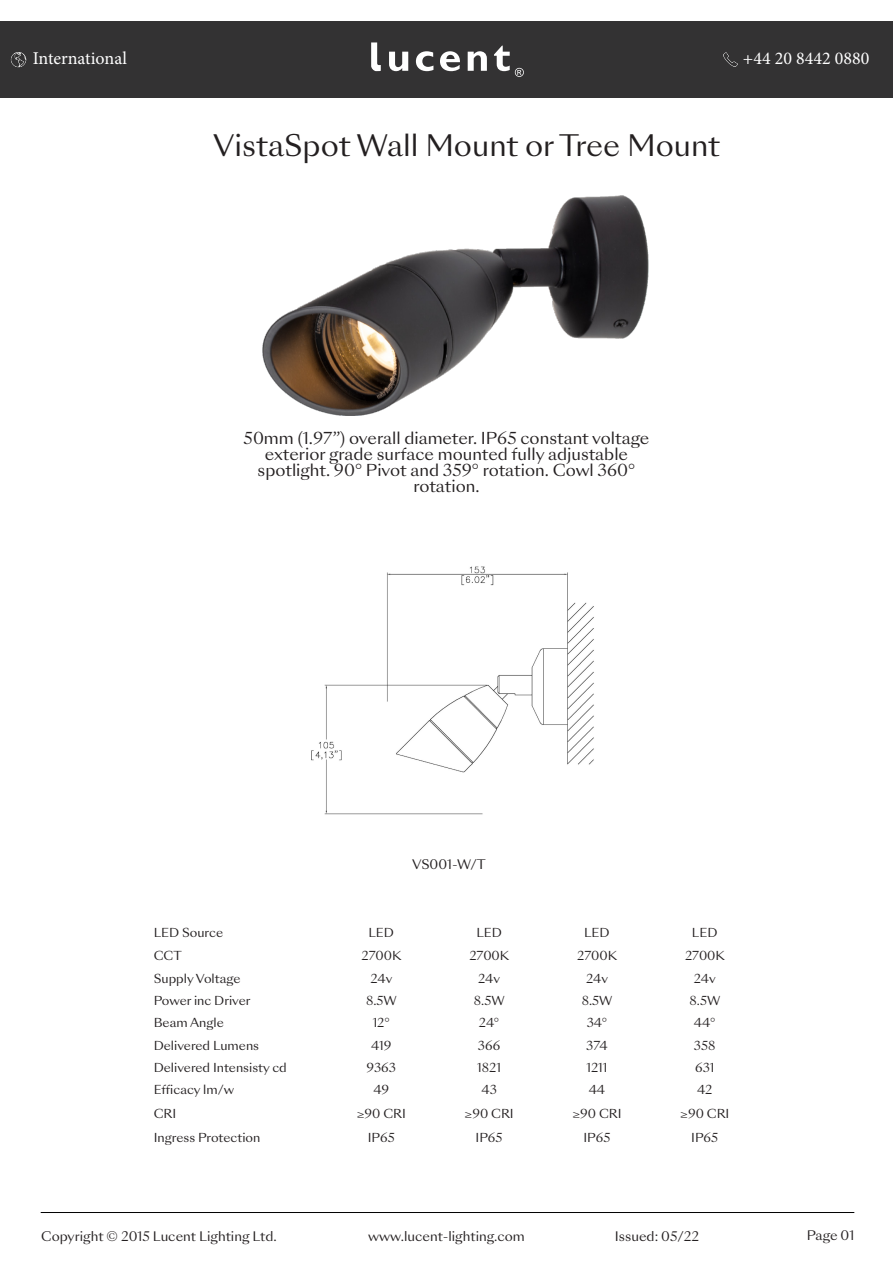
<style>
.page{position:relative;width:893px;height:1263px;background:#fff}
.page>*{position:absolute;margin:0;border:0;box-sizing:border-box;transform-origin:0 0}
.t1{font:28.65px "Sang Bleu Sunrise";color:#231f20}
.t2{font:18px "Minion Pro";color:#fff}
.bullet_points{font:15.9px/15.9px "Sang Bleu Sunrise";color:#231f20;text-align:center}
.bullet_point{font:12.75px "Sang Bleu Sunrise";color:#231f20}
.t3{font:12px "Sang Bleu Sunrise";color:#231f20}
</style>
<div class="page">
<div style="left:0;top:21px;width:893px;height:77px;background:#333233"></div>
<hr style="left:41px;top:1212px;width:813px;height:1px;background:#000">
<svg style="left:389px;top:52px;width:19px;height:19px"></svg>
<svg style="left:416px;top:51px;width:17px;height:20px"></svg>
<svg style="left:440px;top:51px;width:20px;height:20px"></svg>
<svg style="left:468px;top:51px;width:19px;height:20px"></svg>
<svg style="left:371px;top:42px;width:10px;height:29px"></svg>
<svg style="left:494px;top:46px;width:30px;height:31px"></svg>
<img style="left:262px;top:195px;width:386px;height:220px">
<img style="left:311px;top:566px;width:283px;height:249px">
<img style="left:11px;top:52px;width:15px;height:15px">
<img style="left:723px;top:52px;width:15px;height:15px">
<p class="t2" style="left:33px;top:47px;width:96px">International</p>
<p class="t2" style="left:743px;top:47px;width:128px">+44 20 8442 0880</p>
<p class="t1" style="left:213px;top:125px;width:508px">VistaSpot Wall Mount or Tree Mount</p>
<p class="bullet_points" style="left:244px;top:431px;width:407px">50mm (1.97”) overall diameter. IP65 constant voltage exterior grade surface mounted fully adjustable</p>
<p class="bullet_points" style="left:258px;top:462px;width:379px">spotlight. 90° Pivot and 359° rotation. Cowl 360°</p>
<p class="bullet_points" style="left:413px;top:478px;width:68px">rotation.</p>
<p class="bullet_point" style="left:412px;top:855px;width:75px">VS001-W/T</p>
<p class="t3" style="left:154px;top:924px;width:71px">LED Source</p>
<p class="t3" style="left:368px;top:924px;width:27px">LED</p>
<p class="t3" style="left:476px;top:924px;width:27px">LED</p>
<p class="t3" style="left:584px;top:924px;width:27px">LED</p>
<p class="t3" style="left:692px;top:924px;width:27px">LED</p>
<p class="t3" style="left:154px;top:947px;width:30px">CCT</p>
<p class="t3" style="left:362px;top:947px;width:41px">2700K</p>
<p class="t3" style="left:469px;top:947px;width:41px">2700K</p>
<p class="t3" style="left:577px;top:947px;width:41px">2700K</p>
<p class="t3" style="left:685px;top:947px;width:41px">2700K</p>
<p class="t3" style="left:154px;top:970px;width:88px">Supply Voltage</p>
<p class="t3" style="left:370px;top:970px;width:23px">24v</p>
<p class="t3" style="left:478px;top:970px;width:23px">24v</p>
<p class="t3" style="left:586px;top:970px;width:23px">24v</p>
<p class="t3" style="left:694px;top:970px;width:23px">24v</p>
<p class="t3" style="left:154px;top:992px;width:98px">Power inc Driver</p>
<p class="t3" style="left:366px;top:992px;width:32px">8.5W</p>
<p class="t3" style="left:474px;top:992px;width:32px">8.5W</p>
<p class="t3" style="left:582px;top:992px;width:32px">8.5W</p>
<p class="t3" style="left:689px;top:992px;width:32px">8.5W</p>
<p class="t3" style="left:154px;top:1014px;width:72px">Beam Angle</p>
<p class="t3" style="left:373px;top:1014px;width:19px">12°</p>
<p class="t3" style="left:479px;top:1014px;width:22px">24°</p>
<p class="t3" style="left:587px;top:1014px;width:22px">34°</p>
<p class="t3" style="left:694px;top:1014px;width:23px">44°</p>
<p class="t3" style="left:154px;top:1037px;width:107px">Delivered Lumens</p>
<p class="t3" style="left:371px;top:1037px;width:22px">419</p>
<p class="t3" style="left:478px;top:1037px;width:24px">366</p>
<p class="t3" style="left:586px;top:1037px;width:23px">374</p>
<p class="t3" style="left:694px;top:1037px;width:23px">358</p>
<p class="t3" style="left:154px;top:1059px;width:135px">Delivered Intensisty cd</p>
<p class="t3" style="left:367px;top:1059px;width:31px">9363</p>
<p class="t3" style="left:477px;top:1059px;width:25px">1821</p>
<p class="t3" style="left:586px;top:1059px;width:23px">1211</p>
<p class="t3" style="left:695px;top:1059px;width:21px">631</p>
<p class="t3" style="left:154px;top:1082px;width:82px">Efficacy lm/w</p>
<p class="t3" style="left:373px;top:1082px;width:17px">49</p>
<p class="t3" style="left:481px;top:1082px;width:17px">43</p>
<p class="t3" style="left:589px;top:1082px;width:18px">44</p>
<p class="t3" style="left:697px;top:1082px;width:17px">42</p>
<p class="t3" style="left:154px;top:1105px;width:24px">CRI</p>
<p class="t3" style="left:357px;top:1105px;width:51px">≥90 CRI</p>
<p class="t3" style="left:465px;top:1105px;width:51px">≥90 CRI</p>
<p class="t3" style="left:572px;top:1105px;width:51px">≥90 CRI</p>
<p class="t3" style="left:680px;top:1105px;width:51px">≥90 CRI</p>
<p class="t3" style="left:154px;top:1129px;width:108px">Ingress Protection</p>
<p class="t3" style="left:368px;top:1129px;width:28px">IP65</p>
<p class="t3" style="left:476px;top:1129px;width:28px">IP65</p>
<p class="t3" style="left:583px;top:1129px;width:28px">IP65</p>
<p class="t3" style="left:691px;top:1129px;width:28px">IP65</p>
<p class="bullet_point" style="left:41px;top:1227px;width:237px">Copyright © 2015 Lucent Lighting Ltd.</p>
<p class="bullet_point" style="left:368px;top:1227px;width:158px">www.lucent-lighting.com</p>
<p class="bullet_point" style="left:615px;top:1227px;width:86px">Issued: 05/22</p>
<p class="bullet_point" style="left:807px;top:1227px;width:49px">Page 01</p>
</div>
